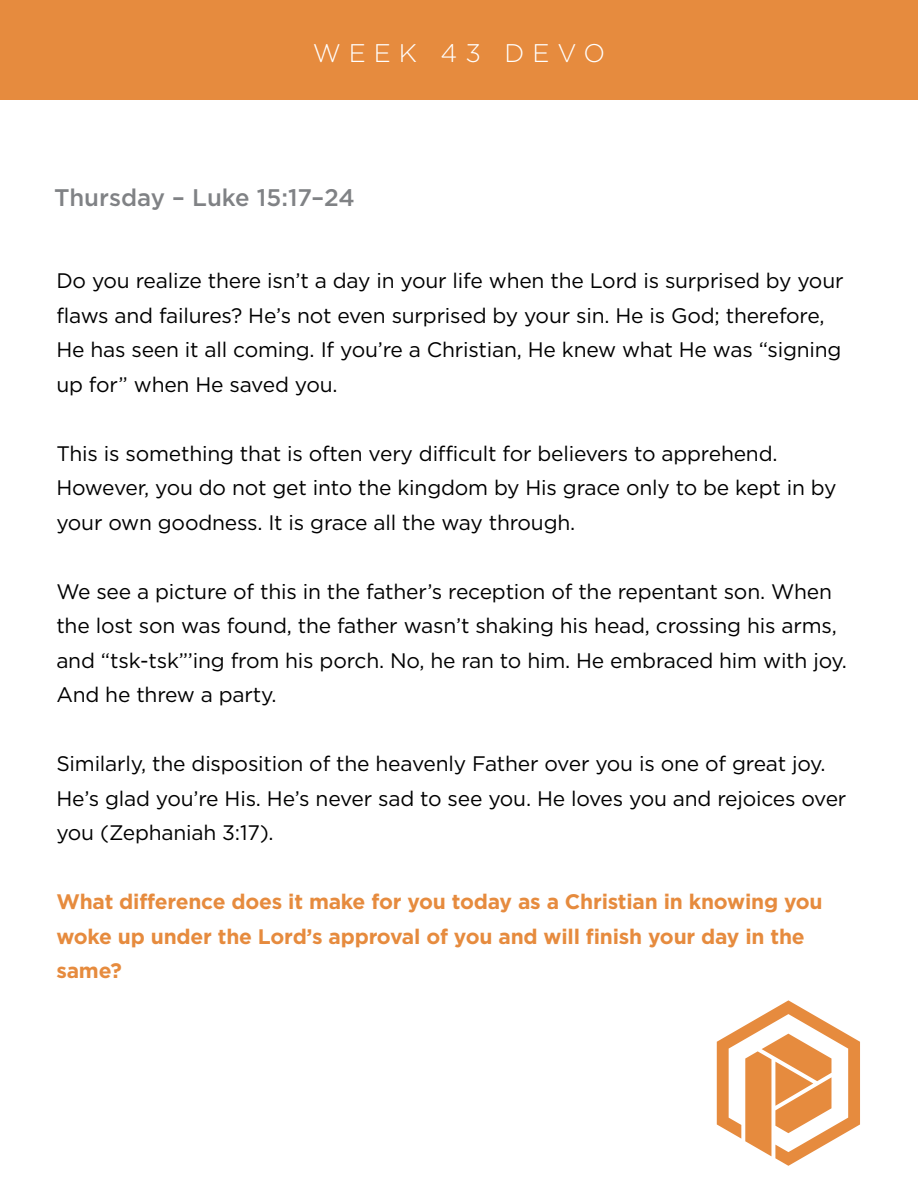
<style>
.page{position:relative;width:918px;height:1188px;background:#fff}
.page>*{position:absolute;margin:0;border:0;box-sizing:border-box;transform-origin:0 0}
.t1{font:300 25.5px "Gotham HTF";letter-spacing:.31em;color:#fff}
.t2{font:500 24px "Gotham HTF";color:#808285}
.t3{font:21px/34.5px "Gotham HTF";letter-spacing:-.01em;color:#000}
.t4{font:700 21px/34.5px "Gotham HTF";letter-spacing:-.01em;color:#e68b3e}
</style>
<div class="page">
<div style="left:0;top:0;width:918px;height:99px;background:#e68b3e"></div>
<svg style="left:717px;top:1000px;width:143px;height:166px"></svg>
<p class="t1" style="left:313px;top:39px;width:294px">WEEK 43 DEVO</p>
<p class="t2" style="left:54px;top:184px;width:302px">Thursday – Luke 15:17–24</p>
<p class="t3" style="left:56px;top:263px;width:789px">Do you realize there isn’t a day in your life when the Lord is surprised by your flaws and failures? He’s not even surprised by your sin. He is God; therefore, He has seen it all coming. If you’re a Christian, He knew what He was “signing up for” when He saved you.</p>
<p class="t3" style="left:56px;top:436px;width:782px">This is something that is often very difficult for believers to apprehend.<br>However, you do not get into the kingdom by His grace only to be kept in by your own goodness. It is grace all the way through.</p>
<p class="t3" style="left:56px;top:574px;width:792px">We see a picture of this in the father’s reception of the repentant son. When the lost son was found, the father wasn’t shaking his head, crossing his arms, and “tsk-tsk”’ing from his porch. No, he ran to him. He embraced him with joy.<br>And he threw a party.</p>
<p class="t3" style="left:56px;top:746px;width:792px">Similarly, the disposition of the heavenly Father over you is one of great joy.<br>He’s glad you’re His. He’s never sad to see you. He loves you and rejoices over you (Zephaniah 3:17).</p>
<p class="t4" style="left:56px;top:884px;width:768px">What difference does it make for you today as a Christian in knowing you woke up under the Lord’s approval of you and will finish your day in the same?</p>
</div>
